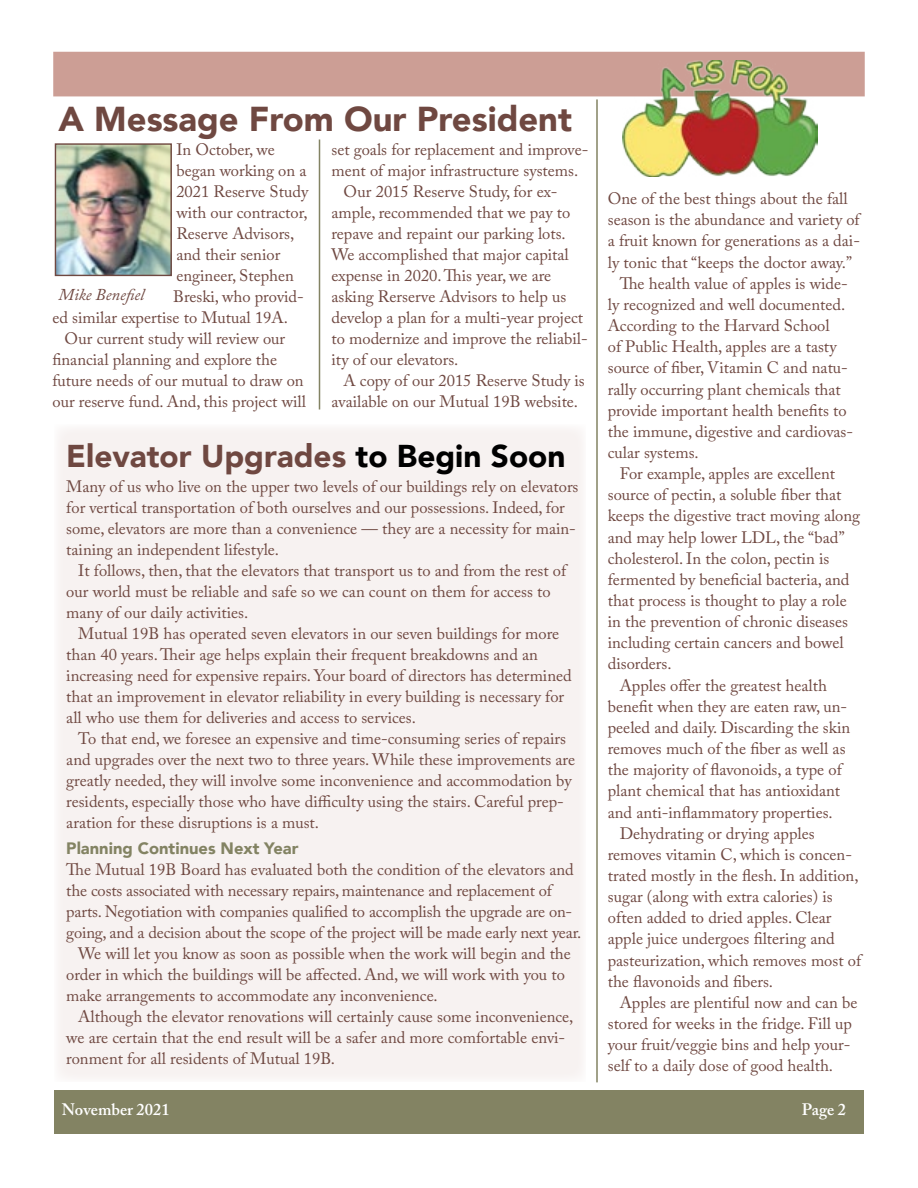
<style>
.page{position:relative;width:918px;height:1188px;background:#fff}
.page>*{position:absolute;margin:0;border:0;box-sizing:border-box;transform-origin:0 0}
.t1{font:900 34.5px "Avenir";color:#6f4841}
.t2{font:900 31.5px "Avenir";color:#6f4841}
.t3{font:16.5px/21px "Adobe Caslon Pro";color:#6f4841}
.t4{font:900 16.5px "Avenir";color:#838363}
.t5{font:600 16.5px "Adobe Caslon Pro";color:#fff}
.t6{font:italic 16.5px "Adobe Caslon Pro";color:#6f4841}
.s1{color:#000}
</style>
<div class="page">
<div style="left:54px;top:424px;width:532px;height:658px;background:#f7f2f1"></div>
<div style="left:54px;top:1091px;width:810px;height:43px;background:#838363"></div>
<div style="left:53px;top:52px;width:812px;height:44px;background:#cc9e95"></div>
<img style="left:622px;top:61px;width:195px;height:116px">
<hr style="left:596px;top:99px;width:2px;height:983px;background:#838363">
<hr style="left:319px;top:140px;width:1px;height:270px;background:#838363">
<img style="left:57px;top:145px;width:113px;height:129px">
<div style="left:55px;top:143px;width:117px;height:133px;border:1px solid #6f4841"></div>
<h1 class="t1" style="left:59px;top:89px;width:515px">A Message From Our President</h1>
<p class="t3" style="left:176px;top:139px;width:100px">In October, we</p>
<p class="t3" style="left:176px;top:160px;width:132px">began working on a</p>
<p class="t3" style="left:176px;top:181px;width:133px">2021 Reserve Study</p>
<p class="t3" style="left:176px;top:202px;width:133px">with our contractor,</p>
<p class="t3" style="left:176px;top:223px;width:119px">Reserve Advisors,</p>
<p class="t3" style="left:176px;top:244px;width:105px">and their senior</p>
<p class="t3" style="left:176px;top:265px;width:119px">engineer, Stephen</p>
<p class="t3" style="left:173px;top:286px;width:132px">Breski, who provid-</p>
<p class="t3" style="left:52px;top:307px;width:237px">ed similar expertise to Mutual 19A.</p>
<p class="t3" style="left:64px;top:328px;width:222px">Our current study will review our</p>
<p class="t3" style="left:52px;top:349px;width:226px">financial planning and explore the</p>
<p class="t3" style="left:52px;top:370px;width:253px">future needs of our mutual to draw on</p>
<p class="t3" style="left:52px;top:391px;width:255px">our reserve fund. And, this project will</p>
<p class="t6" style="left:59px;top:285px;width:87px">Mike Benefiel</p>
<p class="t3" style="left:332px;top:139px;width:258px">set goals for replacement and improve-</p>
<p class="t3" style="left:332px;top:160px;width:248px">ment of major infrastructure systems.</p>
<p class="t3" style="left:343px;top:181px;width:216px">Our 2015 Reserve Study, for ex-</p>
<p class="t3" style="left:332px;top:202px;width:240px">ample, recommended that we pay to</p>
<p class="t3" style="left:332px;top:223px;width:236px">repave and repaint our parking lots.</p>
<p class="t3" style="left:332px;top:244px;width:239px">We accomplished that major capital</p>
<p class="t3" style="left:332px;top:265px;width:221px">expense in 2020. This year, we are</p>
<p class="t3" style="left:332px;top:286px;width:236px">asking Rerserve Advisors to help us</p>
<p class="t3" style="left:332px;top:307px;width:253px">develop a plan for a multi-year project</p>
<p class="t3" style="left:332px;top:328px;width:258px">to modernize and improve the reliabil-</p>
<p class="t3" style="left:332px;top:349px;width:129px">ity of our elevators.</p>
<p class="t3" style="left:343px;top:370px;width:243px">A copy of our 2015 Reserve Study is</p>
<p class="t3" style="left:332px;top:391px;width:248px">available on our Mutual 19B website.</p>
<h2 class="t2" style="left:66px;top:429px;width:501px">Elevator Upgrades <span class="s1">to Begin Soon</span></h2>
<p class="t3" style="left:66px;top:476px;width:514px">Many of us who live on the upper two levels of our buildings rely on elevators for vertical transportation of both ourselves and our possessions. Indeed, for some, elevators are more than a convenience — they are a necessity for main&shy;taining an independent lifestyle.</p>
<p class="t3" style="left:66px;top:560px;width:501px;text-indent:12px">It follows, then, that the elevators that transport us to and from the rest of our world must be reliable and safe so we can count on them for access to many of our daily activities.</p>
<p class="t3" style="left:66px;top:623px;width:507px;text-indent:12px">Mutual 19B has operated seven elevators in our seven buildings for more than 40 years. Their age helps explain their frequent breakdowns and an increasing need for expensive repairs. Your board of directors has determined that an improvement in elevator reliability in every building is necessary for all who use them for deliveries and access to services.</p>
<p class="t3" style="left:66px;top:728px;width:510px;text-indent:12px">To that end, we foresee an expensive and time-consuming series of repairs and upgrades over the next two to three years. While these improvements are greatly needed, they will involve some inconvenience and accommodation by residents, especially those who have difficulty using the stairs. Careful prep&shy;aration for these disruptions is a must.</p>
<p class="t4" style="left:66px;top:834px;width:234px">Planning Continues Next Year</p>
<p class="t3" style="left:66px;top:858px;width:509px">The Mutual 19B Board has evaluated both the condition of the elevators and</p>
<p class="t3" style="left:66px;top:879px;width:487px">the costs associated with necessary repairs, maintenance and replacement of</p>
<p class="t3" style="left:66px;top:900px;width:508px">parts. Negotiation with companies qualified to accomplish the upgrade are on-</p>
<p class="t3" style="left:66px;top:921px;width:517px">going, and a decision about the scope of the project will be made early next year.</p>
<p class="t3" style="left:78px;top:942px;width:494px">We will let you know as soon as possible when the work will begin and the</p>
<p class="t3" style="left:66px;top:963px;width:500px">order in which the buildings will be affected. And, we will work with you to</p>
<p class="t3" style="left:66px;top:984px;width:373px">make arrangements to accommodate any inconvenience.</p>
<p class="t3" style="left:78px;top:1005px;width:497px">Although the elevator renovations will certainly cause some inconvenience,</p>
<p class="t3" style="left:66px;top:1026px;width:500px">we are certain that the end result will be a safer and more comfortable envi-</p>
<p class="t3" style="left:66px;top:1047px;width:270px">ronment for all residents of Mutual 19B.</p>
<p class="t3" style="left:608px;top:188px;width:241px">One of the best things about the fall</p>
<p class="t3" style="left:608px;top:209px;width:253px">season is the abundance and variety of</p>
<p class="t3" style="left:608px;top:230px;width:254px">a fruit known for generations as a dai-</p>
<p class="t3" style="left:608px;top:251px;width:246px">ly tonic that “keeps the doctor away.”</p>
<p class="t3" style="left:620px;top:273px;width:229px">The health value of apples is wide-</p>
<p class="t3" style="left:608px;top:294px;width:239px">ly recognized and well documented.</p>
<p class="t3" style="left:608px;top:315px;width:223px">According to the Harvard School</p>
<p class="t3" style="left:608px;top:336px;width:230px">of Public Health, apples are a tasty</p>
<p class="t3" style="left:608px;top:357px;width:242px">source of fiber, Vitamin C and natu-</p>
<p class="t3" style="left:608px;top:378px;width:235px">rally occurring plant chemicals that</p>
<p class="t3" style="left:608px;top:399px;width:240px">provide important health benefits to</p>
<p class="t3" style="left:608px;top:421px;width:247px">the immune, digestive and cardiovas-</p>
<p class="t3" style="left:608px;top:442px;width:92px">cular systems.</p>
<p class="t3" style="left:620px;top:463px;width:217px">For example, apples are excellent</p>
<p class="t3" style="left:608px;top:484px;width:235px">source of pectin, a soluble fiber that</p>
<p class="t3" style="left:608px;top:505px;width:254px">keeps the digestive tract moving along</p>
<p class="t3" style="left:608px;top:526px;width:239px">and may help lower LDL, the “bad”</p>
<p class="t3" style="left:608px;top:548px;width:223px">cholesterol. In the colon, pectin is</p>
<p class="t3" style="left:608px;top:569px;width:243px">fermented by beneficial bacteria, and</p>
<p class="t3" style="left:608px;top:590px;width:240px">that process is thought to play a role</p>
<p class="t3" style="left:608px;top:611px;width:242px">in the prevention of chronic diseases</p>
<p class="t3" style="left:608px;top:632px;width:237px">including certain cancers and bowel</p>
<p class="t3" style="left:608px;top:653px;width:65px">disorders.</p>
<p class="t3" style="left:620px;top:674px;width:209px">Apples offer the greatest health</p>
<p class="t3" style="left:608px;top:696px;width:241px">benefit when they are eaten raw, un-</p>
<p class="t3" style="left:608px;top:717px;width:244px">peeled and daily. Discarding the skin</p>
<p class="t3" style="left:608px;top:738px;width:239px">removes much of the fiber as well as</p>
<p class="t3" style="left:608px;top:759px;width:236px">the majority of flavonoids, a type of</p>
<p class="t3" style="left:608px;top:780px;width:234px">plant chemical that has antioxidant</p>
<p class="t3" style="left:608px;top:801px;width:226px">and anti-inflammatory properties.</p>
<p class="t3" style="left:620px;top:823px;width:196px">Dehydrating or drying apples</p>
<p class="t3" style="left:608px;top:844px;width:246px">removes vitamin C, which is concen-</p>
<p class="t3" style="left:608px;top:865px;width:252px">trated mostly in the flesh. In addition,</p>
<p class="t3" style="left:608px;top:886px;width:226px">sugar (along with extra calories) is</p>
<p class="t3" style="left:608px;top:907px;width:225px">often added to dried apples. Clear</p>
<p class="t3" style="left:608px;top:928px;width:229px">apple juice undergoes filtering and</p>
<p class="t3" style="left:608px;top:949px;width:255px">pasteurization, which removes most of</p>
<p class="t3" style="left:608px;top:971px;width:167px">the flavonoids and fibers.</p>
<p class="t3" style="left:620px;top:992px;width:239px">Apples are plentiful now and can be</p>
<p class="t3" style="left:608px;top:1013px;width:246px">stored for weeks in the fridge. Fill up</p>
<p class="t3" style="left:608px;top:1034px;width:244px">your fruit/veggie bins and help your-</p>
<p class="t3" style="left:608px;top:1055px;width:227px">self to a daily dose of good health.</p>
<p class="t5" style="left:62px;top:1100px;width:109px">November 2021</p>
<p class="t5" style="left:802px;top:1100px;width:46px">Page 2</p>
</div>
